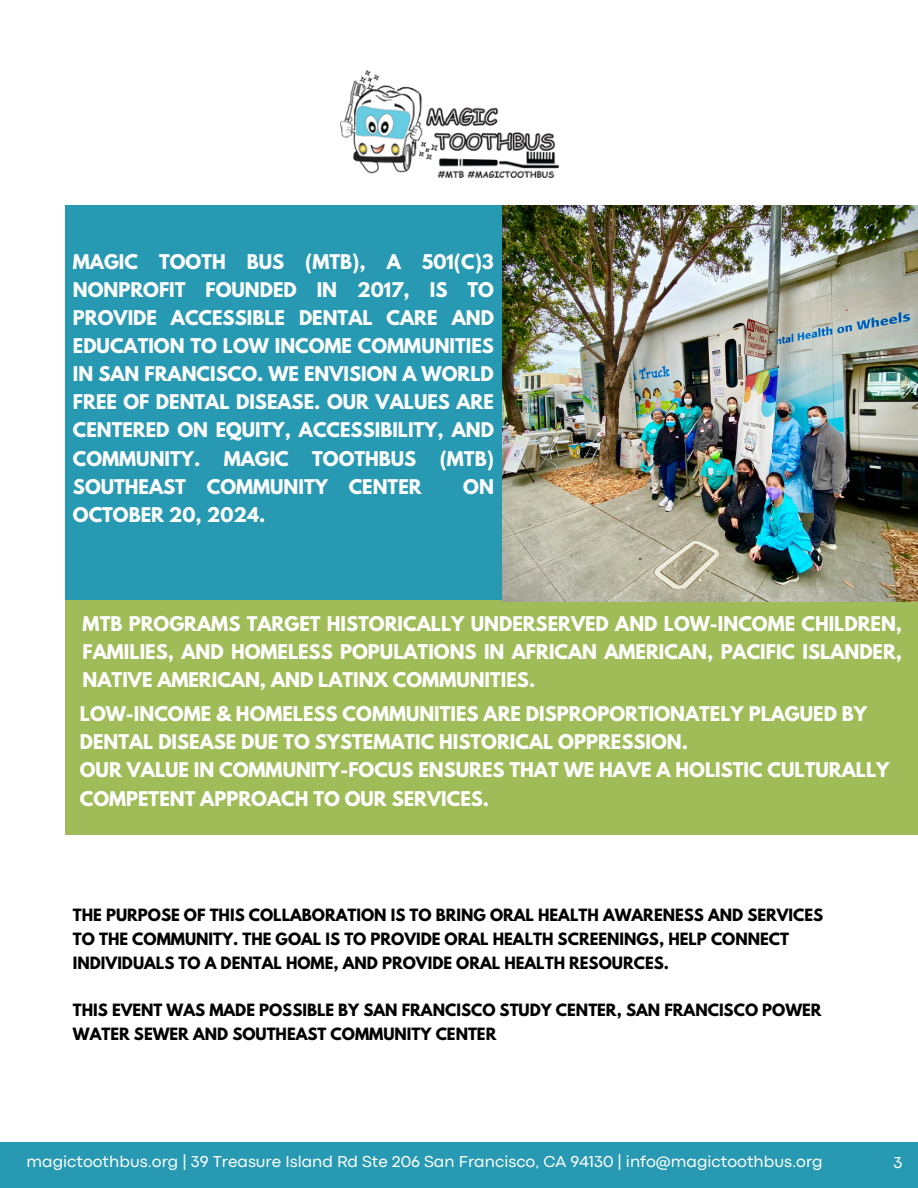
<style>
.page{position:relative;width:918px;height:1188px;background:#fff}
.page>*{position:absolute;margin:0;border:0;box-sizing:border-box;transform-origin:0 0}
.t1{font:700 18px/28.2px "League Spartan";color:#fff;text-align:justify}
.t2{font:700 18px/28.2px "League Spartan";color:#fdfdfd;text-align:justify}
.t3{font:16.5px "Codec Pro";color:#fff}
.t4{font:700 15px/23.7px "League Spartan";color:#000}
</style>
<div class="page">
<div style="left:65px;top:206px;width:437px;height:395px;background:#2899b2"></div>
<img style="left:341px;top:71px;width:218px;height:107px">
<div style="left:65px;top:601px;width:853px;height:234px;background:#9fbc59"></div>
<div style="left:0;top:1142px;width:918px;height:46px;background:#2899b2"></div>
<img style="left:502px;top:206px;width:416px;height:396px">
<p class="t2" style="left:73px;top:250px;width:423px">MAGIC TOOTH BUS (MTB), A 501(C)3<br>NONPROFIT FOUNDED IN 2017, IS TO PROVIDE ACCESSIBLE DENTAL CARE AND EDUCATION TO LOW INCOME COMMUNITIES IN SAN FRANCISCO. WE ENVISION A WORLD FREE OF DENTAL DISEASE. OUR VALUES ARE CENTERED ON EQUITY, ACCESSIBILITY, AND COMMUNITY.</p>
<p class="t2" style="left:224px;top:446px;width:67px">MAGIC</p>
<p class="t2" style="left:312px;top:446px;width:106px">TOOTHBUS</p>
<p class="t2" style="left:440px;top:446px;width:56px">(MTB)</p>
<p class="t2" style="left:73px;top:475px;width:350px">SOUTHEAST COMMUNITY CENTER</p>
<p class="t2" style="left:463px;top:475px;width:32px">ON</p>
<p class="t2" style="left:73px;top:503px;width:194px">OCTOBER 20, 2024.</p>
<h1 class="t1" style="left:83px;top:612px;width:821px">MTB PROGRAMS TARGET HISTORICALLY UNDERSERVED AND LOW-INCOME CHILDREN, FAMILIES, AND HOMELESS POPULATIONS IN AFRICAN AMERICAN, PACIFIC ISLANDER, NATIVE AMERICAN, AND LATINX COMMUNITIES.</h1>
<h1 class="t1" style="left:80px;top:702px;width:811px;text-align:left">LOW-INCOME &amp; HOMELESS COMMUNITIES ARE DISPROPORTIONATELY PLAGUED BY DENTAL DISEASE DUE TO SYSTEMATIC HISTORICAL OPPRESSION.<br>OUR VALUE IN COMMUNITY-FOCUS ENSURES THAT WE HAVE A HOLISTIC CULTURALLY COMPETENT APPROACH TO OUR SERVICES.</h1>
<h1 class="t4" style="left:73px;top:905px;width:752px">THE PURPOSE OF THIS COLLABORATION IS TO BRING ORAL HEALTH AWARENESS AND SERVICES<br>TO THE COMMUNITY. THE GOAL IS TO PROVIDE ORAL HEALTH SCREENINGS, HELP CONNECT<br>INDIVIDUALS TO A DENTAL HOME, AND PROVIDE ORAL HEALTH RESOURCES.</h1>
<p class="t4" style="left:73px;top:1000px;width:750px">THIS EVENT WAS MADE POSSIBLE BY SAN FRANCISCO STUDY CENTER, SAN FRANCISCO POWER<br>WATER SEWER AND SOUTHEAST COMMUNITY CENTER</p>
<p class="t3" style="left:26px;top:1156px;width:798px">magictoothbus.org | 39 Treasure Island Rd Ste 206 San Francisco, CA 94130 | info@magictoothbus.org</p>
<p class="t3" style="left:893px;top:1156px;width:10px">3</p>
</div>
